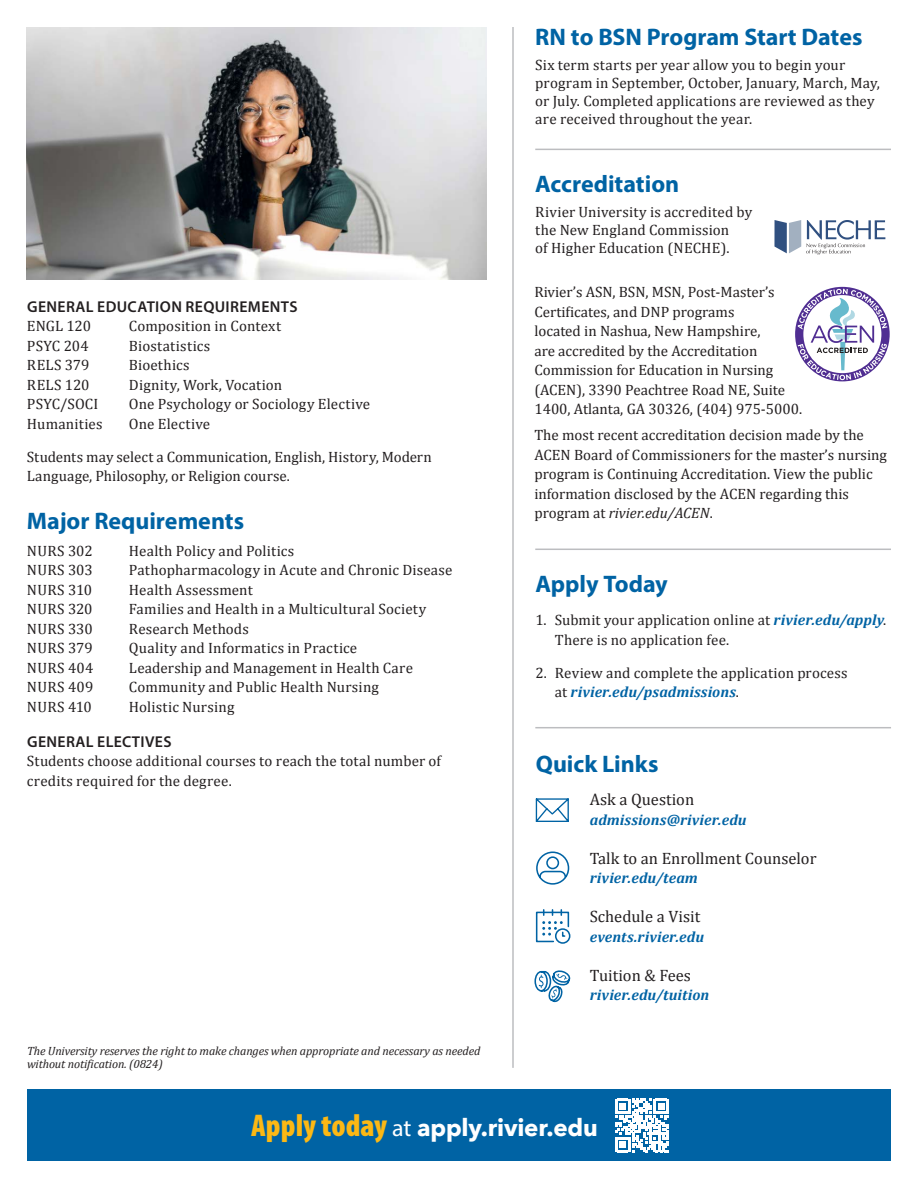
<style>
.page{position:relative;width:918px;height:1188px;background:#fff}
.page>*{position:absolute;margin:0;border:0;box-sizing:border-box;transform-origin:0 0}
.t1{font:700 24px "Myriad Pro";letter-spacing:-.005em;color:#0063a4}
.Subhead{font:700 24px "Avenir Next";letter-spacing:-.01em;color:#fff}
.body_copy{font:16.5px "Cambria";color:#231f20}
.t2{font:600 15.75px "Myriad Pro";letter-spacing:.025em;color:#231f20}
.body_copy-2{font:15px/19.5px "Cambria";color:#231f20}
.body_copy-3{font:italic 700 15px "Cambria";letter-spacing:.01em;color:#0063a4}
.body_copy-4{font:15px "Cambria";letter-spacing:.02em;color:#231f20}
.body_copy-5{font:italic 12px/13.2px "Cambria";letter-spacing:-.01em;color:#231f20}
.s1{font-style:italic}
.s2{font-weight:700;font-style:italic;color:#0063a4}
.s3{font-family:"Myriad Pro";font-weight:900;font-stretch:condensed;font-size:31.5px;color:#fcb814}
.s4{font-family:"Myriad Pro";font-weight:400}
</style>
<div class="page">
<div style="left:27px;top:1090px;width:864px;height:71px;background:#0063a4"></div>
<svg style="left:615px;top:1099px;width:54px;height:53px"></svg>
<hr style="left:512px;top:27px;width:2px;height:1041px;background:#bcbdc0">
<img style="left:27px;top:27px;width:459px;height:252px">
<hr style="left:535px;top:149px;width:356px;height:1px;background:#bcbdc0">
<hr style="left:535px;top:549px;width:356px;height:1px;background:#bcbdc0">
<svg style="left:536px;top:798px;width:33px;height:24px"></svg>
<svg style="left:536px;top:909px;width:34px;height:35px"></svg>
<svg style="left:536px;top:851px;width:34px;height:34px"></svg>
<svg style="left:534px;top:970px;width:36px;height:32px"></svg>
<hr style="left:535px;top:727px;width:356px;height:1px;background:#bcbdc0">
<svg style="left:774px;top:220px;width:111px;height:35px"></svg>
<svg style="left:795px;top:287px;width:95px;height:94px"></svg>
<svg style="left:798px;top:289px;width:89px;height:91px"></svg>
<p class="t2" style="left:27px;top:296px;width:272px">GENERAL EDUCATION REQUIREMENTS</p>
<p class="body_copy-2" style="left:27px;top:316px;width:66px">ENGL 120</p>
<p class="body_copy-2" style="left:129px;top:316px;width:154px">Composition in Context</p>
<p class="body_copy-2" style="left:27px;top:336px;width:63px">PSYC 204</p>
<p class="body_copy-4" style="left:129px;top:336px;width:83px">Biostatistics</p>
<p class="body_copy-2" style="left:27px;top:355px;width:64px">RELS 379</p>
<p class="body_copy-2" style="left:129px;top:355px;width:62px">Bioethics</p>
<p class="body_copy-2" style="left:27px;top:375px;width:64px">RELS 120</p>
<p class="body_copy-2" style="left:129px;top:375px;width:155px">Dignity, Work, Vocation</p>
<p class="body_copy-2" style="left:27px;top:394px;width:73px">PSYC/SOCI</p>
<p class="body_copy-2" style="left:129px;top:394px;width:243px">One Psychology or Sociology Elective</p>
<p class="body_copy-2" style="left:27px;top:414px;width:77px">Humanities</p>
<p class="body_copy-2" style="left:129px;top:414px;width:83px">One Elective</p>
<p class="body_copy-2" style="left:27px;top:447px;width:406px">Students may select a Communication, English, History, Modern<br>Language, Philosophy, or Religion course.</p>
<p class="t1" style="left:27px;top:506px;width:219px">Major Requirements</p>
<p class="body_copy-2" style="left:27px;top:541px;width:67px">NURS 302</p>
<p class="body_copy-2" style="left:129px;top:541px;width:167px">Health Policy and Politics</p>
<p class="body_copy-2" style="left:27px;top:560px;width:67px">NURS 303</p>
<p class="body_copy-2" style="left:129px;top:560px;width:325px">Pathopharmacology in Acute and Chronic Disease</p>
<p class="body_copy-2" style="left:27px;top:580px;width:67px">NURS 310</p>
<p class="body_copy-2" style="left:129px;top:580px;width:125px">Health Assessment</p>
<p class="body_copy-2" style="left:27px;top:599px;width:67px">NURS 320</p>
<p class="body_copy-2" style="left:129px;top:599px;width:299px">Families and Health in a Multicultural Society</p>
<p class="body_copy-2" style="left:27px;top:619px;width:67px">NURS 330</p>
<p class="body_copy-2" style="left:129px;top:619px;width:122px">Research Methods</p>
<p class="body_copy-2" style="left:27px;top:638px;width:67px">NURS 379</p>
<p class="body_copy-2" style="left:129px;top:638px;width:230px">Quality and Informatics in Practice</p>
<p class="body_copy-2" style="left:27px;top:658px;width:68px">NURS 404</p>
<p class="body_copy-2" style="left:129px;top:658px;width:286px">Leadership and Management in Health Care</p>
<p class="body_copy-2" style="left:27px;top:677px;width:68px">NURS 409</p>
<p class="body_copy-2" style="left:129px;top:677px;width:251px">Community and Public Health Nursing</p>
<p class="body_copy-2" style="left:27px;top:697px;width:66px">NURS 410</p>
<p class="body_copy-2" style="left:129px;top:697px;width:107px">Holistic Nursing</p>
<p class="t2" style="left:27px;top:731px;width:146px">GENERAL ELECTIVES</p>
<p class="body_copy-2" style="left:27px;top:751px;width:416px">Students choose additional courses to reach the total number of credits required for the degree.</p>
<p class="body_copy-5" style="left:27px;top:1044px;width:455px">The University reserves the right to make changes when appropriate and necessary as needed without notification. (0824)</p>
<p class="t1" style="left:535px;top:21px;width:329px">RN to BSN Program Start Dates</p>
<p class="body_copy-2" style="left:535px;top:56px;width:346px;line-height:18px">Six term starts per year allow you to begin your program in September, October, January, March, May, or July. Completed applications are reviewed as they are received throughout the year.</p>
<p class="t1" style="left:535px;top:169px;width:145px">Accreditation</p>
<p class="body_copy-2" style="left:535px;top:202px;width:219px">Rivier University is accredited by</p>
<p class="body_copy-2" style="left:535px;top:220px;width:195px">the New England Commission</p>
<p class="body_copy-2" style="left:535px;top:238px;width:196px">of Higher Education (NECHE).</p>
<p class="body_copy-2" style="left:534px;top:282px;width:269px">Rivier’s ASN, BSN, MSN, Post-Master’s Certificates, and DNP programs<br>located in Nashua, New Hampshire,<br>are accredited by the Accreditation Commission for Education in Nursing (ACEN), 3390 Peachtree Road NE, Suite 1400, Atlanta, GA 30326, (404) 975-5000.</p>
<p class="body_copy-2" style="left:534px;top:426px;width:354px">The most recent accreditation decision made by the ACEN Board of Commissioners for the master’s nursing program is Continuing Accreditation. View the public information disclosed by the ACEN regarding this program at <span class="s1">rivier.edu/ACEN</span>.</p>
<p class="t1" style="left:535px;top:569px;width:134px">Apply Today</p>
<p class="body_copy-2" style="left:555px;top:611px;width:333px;text-indent:-20px">1. Submit your application online at <span class="s2">rivier.edu/apply</span>.<br>There is no application fee.</p>
<p class="body_copy-2" style="left:555px;top:663px;width:294px;text-indent:-20px">2. Review and complete the application process at <span class="s2">rivier.edu/psadmissions</span>.</p>
<p class="t1" style="left:536px;top:749px;width:124px">Quick Links</p>
<p class="body_copy" style="left:590px;top:790px;width:106px">Ask a Question</p>
<p class="body_copy-3" style="left:590px;top:811px;width:158px">admissions@rivier.edu</p>
<p class="body_copy" style="left:590px;top:848px;width:228px">Talk to an Enrollment Counselor</p>
<p class="body_copy-3" style="left:590px;top:869px;width:110px">rivier.edu/team</p>
<p class="body_copy" style="left:590px;top:907px;width:112px">Schedule a Visit</p>
<p class="body_copy-3" style="left:590px;top:928px;width:116px">events.rivier.edu</p>
<p class="body_copy" style="left:590px;top:965px;width:103px">Tuition &amp; Fees</p>
<p class="body_copy-3" style="left:590px;top:986px;width:121px">rivier.edu/tuition</p>
<p class="Subhead" style="left:251px;top:1107px;width:348px"><span class="s3">Apply today</span> <span class="s4">at</span> apply.rivier.edu</p>
</div>
